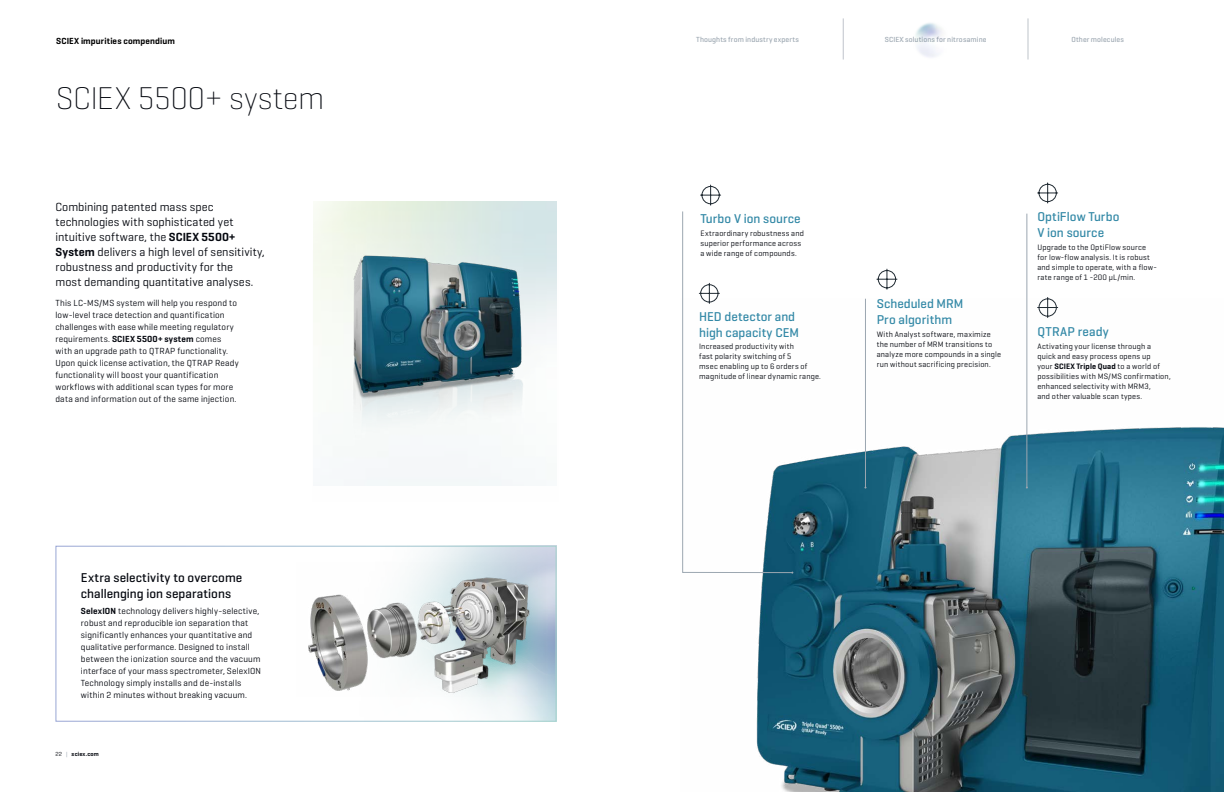
<style>
.page{position:relative;width:1224px;height:792px;background:#fff}
.page>*{position:absolute;margin:0;border:0;box-sizing:border-box;transform-origin:0 0}
.t1{font:200 32px "Geogrotesque";letter-spacing:-.005em;color:#05080f}
.t2{font:500 13px/16px "Geogrotesque";color:#3288a6}
.t3{font:500 13px/16px "Geogrotesque";letter-spacing:.005em;color:#05080f}
.t4{font:500 13px "Geogrotesque";letter-spacing:.02em;color:#3288a6}
.t5{font:12px/15px "Geogrotesque";letter-spacing:.005em;color:#05080f}
.t6{font:9px/12px "Geogrotesque";letter-spacing:.02em;color:#05080f}
.t7{font:600 9px "Geogrotesque";letter-spacing:.01em;color:#000}
.t8{font:8px/10px "Geogrotesque";letter-spacing:.025em;color:#05080f}
.t9{font:500 7.5px "Geogrotesque";letter-spacing:.015em;color:#9ca7b1}
.t10{font:600 6px "Geogrotesque";letter-spacing:.03em;color:#05080f}
.s1{font-weight:600}
.s2{font-weight:400}
.s3{font-weight:400;color:#9ca7b1}
</style>
<div class="page">
<hr style="left:843px;top:18px;width:1px;height:42px;background:#bfc4cb">
<hr style="left:1028px;top:18px;width:1px;height:42px;background:#bfc4cb">
<svg style="left:285px;top:555px;width:272px;height:167px"></svg>
<img style="left:296px;top:563px;width:249px;height:133px">
<img style="left:756px;top:299px;width:468px;height:493px">
<img style="left:313px;top:251px;width:244px;height:235px">
<div style="left:56px;top:546px;width:500px;height:175px;border:1px solid #fff"></div>
<svg style="left:1037px;top:297px;width:21px;height:21px"></svg>
<svg style="left:700px;top:185px;width:21px;height:20px"></svg>
<svg style="left:1037px;top:183px;width:21px;height:20px"></svg>
<svg style="left:877px;top:269px;width:20px;height:21px"></svg>
<svg style="left:682px;top:211px;width:111px;height:362px"></svg>
<hr style="left:865px;top:299px;width:1px;height:189px;background:#9ca7b1">
<hr style="left:1027px;top:214px;width:1px;height:274px;background:#9ca7b1">
<img style="left:915px;top:23px;width:27px;height:34px">
<p class="t7" style="left:56px;top:36px;width:120px">SCIEX impurities compendium</p>
<p class="t9" style="left:696px;top:35px;width:104px">Thoughts from industry experts</p>
<p class="t9" style="left:885px;top:35px;width:103px">SCIEX solutions for nitrosamine</p>
<p class="t9" style="left:1071px;top:35px;width:54px">Other molecules</p>
<h1 class="t1" style="left:56px;top:78px;width:270px">SCIEX 5500+ system</h1>
<h3 class="t5" style="left:55px;top:199px;width:211px">Combining patented mass spec technologies with sophisticated yet intuitive software, the <span class="s1">SCIEX 5500+ System</span> delivers a high level of sensitivity, robustness and productivity for the<br>most demanding quantitative analyses.</h3>
<p class="t6" style="left:55px;top:296px;width:185px">This LC-MS/MS system will help you respond to low-level trace detection and quantification challenges with ease while meeting regulatory requirements. <span class="s1">SCIEX 5500+ system</span> comes with an upgrade path to QTRAP functionality.<br>Upon quick license activation, the QTRAP Ready functionality will boost your quantification workflows with additional scan types for more data and information out of the same injection.</p>
<h2 class="t3" style="left:81px;top:570px;width:163px">Extra selectivity to overcome challenging ion separations</h2>
<p class="t6" style="left:81px;top:605px;width:182px"><span class="s1">SelexION</span> technology delivers highly-selective, robust and reproducible ion separation that significantly enhances your quantitative and qualitative performance. Designed to install between the ionization source and the vacuum interface of your mass spectrometer, SelexION Technology simply installs and de-installs within 2 minutes without breaking vacuum.</p>
<p class="t10" style="left:55px;top:750px;width:45px"><span class="s2">22</span> <span class="s3">|</span> sciex.com</p>
<h2 class="t2" style="left:700px;top:211px;width:102px">Turbo V ion source</h2>
<p class="t8" style="left:700px;top:228px;width:105px">Extraordinary robustness and superior performance across a wide range of compounds.</p>
<h2 class="t2" style="left:699px;top:308px;width:101px">HED detector and high capacity CEM</h2>
<p class="t8" style="left:699px;top:341px;width:123px">Increased productivity with<br>fast polarity switching of 5<br>msec enabling up to 6 orders of magnitude of linear dynamic range.</p>
<h2 class="t2" style="left:877px;top:295px;width:88px">Scheduled MRM<br>Pro algorithm</h2>
<p class="t8" style="left:877px;top:329px;width:126px">With Analyst software, maximize the number of MRM transitions to analyze more compounds in a single run without sacrificing precision.</p>
<h2 class="t2" style="left:1037px;top:209px;width:83px">OptiFlow Turbo<br>V ion source</h2>
<p class="t8" style="left:1037px;top:242px;width:121px">Upgrade to the OptiFlow source for low-flow analysis. It is robust and simple to operate, with a flow&shy;rate range of 1 -200 µL/min.</p>
<h2 class="t4" style="left:1037px;top:323px;width:73px">QTRAP ready</h2>
<p class="t8" style="left:1037px;top:341px;width:135px">Activating your license through a quick and easy process opens up<br>your <span class="s1">SCIEX Triple Quad</span> to a world of possibilities with MS/MS confirmation, enhanced selectivity with MRM3,<br>and other valuable scan types.</p>
</div>
